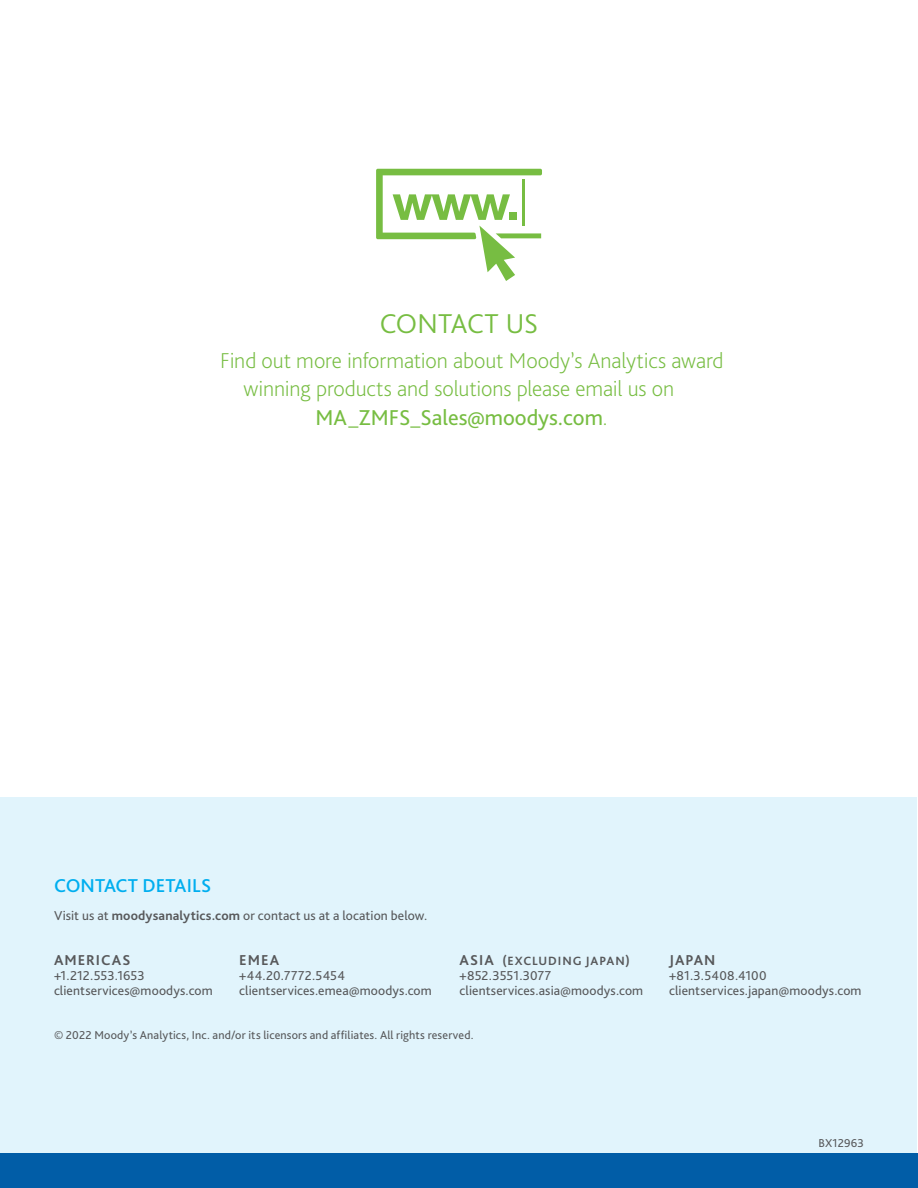
<style>
.page{position:relative;width:918px;height:1188px;background:#fff}
.page>*{position:absolute;margin:0;border:0;box-sizing:border-box;transform-origin:0 0}
.CTA_url{font:300 28.5px "Bliss Pro";letter-spacing:-.005em;color:#77bd42}
.CTA_url-2{font:200 22.5px "Bliss Pro";letter-spacing:-.005em;color:#77bd42}
.CTA_url-3{font:22.5px "Bliss Pro";color:#77bd42}
.contact_us_title{font:500 19.5px "Bliss Pro";letter-spacing:.005em;color:#00aeef}
.contact_country{font:700 15px "Bliss Pro";letter-spacing:.065em;color:#57585a}
.contact_method{font:13.5px "Bliss Pro";letter-spacing:.01em;color:#57585a}
.contact_text{font:13.5px "Bliss Pro";letter-spacing:.005em;color:#57585a}
.contact_country-2{font:700 12.6px "Bliss Pro";letter-spacing:.07em;color:#57585a}
.legal{font:12px "Bliss Pro";letter-spacing:.015em;color:#57585a}
.s1{font-weight:200}
.s2{font-weight:700}
.s3{font-size:15px}
</style>
<div class="page">
<div style="left:1px;top:798px;width:916px;height:390px;background:#e1f4fc"></div>
<svg style="left:376px;top:169px;width:166px;height:112px"></svg>
<div style="left:509px;top:212px;width:8px;height:8px;background:#77bd42"></div>
<div style="left:0;top:1153px;width:918px;height:35px;background:#015da7"></div>
<p class="CTA_url" style="left:380px;top:305px;width:160px">CONTACT US</p>
<p class="CTA_url-2" style="left:220px;top:346px;width:505px">Find out more information about Moody’s Analytics award</p>
<p class="CTA_url-2" style="left:244px;top:375px;width:432px">winning products and solutions please email us on</p>
<p class="CTA_url-3" style="left:316px;top:403px;width:294px">MA_ZMFS_Sales@moodys.com<span class="s1">.</span></p>
<p class="contact_us_title" style="left:54px;top:873px;width:159px">CONTACT DETAILS</p>
<p class="contact_text" style="left:54px;top:908px;width:375px">Visit us at <span class="s2">moodysanalytics.com</span> or contact us at a location below.</p>
<p class="contact_country" style="left:54px;top:951px;width:78px">AMERICAS</p>
<p class="contact_method" style="left:54px;top:967px;width:92px">+1.212.553.1653</p>
<p class="contact_method" style="left:54px;top:982px;width:160px">clientservices@moodys.com</p>
<p class="contact_country" style="left:239px;top:951px;width:42px">EMEA</p>
<p class="contact_method" style="left:239px;top:967px;width:107px">+44.20.7772.5454</p>
<p class="contact_method" style="left:239px;top:982px;width:194px">clientservices.emea@moodys.com</p>
<p class="contact_country-2" style="left:460px;top:953px;width:172px"><span class="s3">ASIA</span> (EXCLUDING JAPAN)</p>
<p class="contact_method" style="left:460px;top:967px;width:93px">+852.3551.3077</p>
<p class="contact_method" style="left:460px;top:982px;width:185px">clientservices.asia@moodys.com</p>
<p class="legal" style="left:54px;top:1028px;width:421px">© 2022 Moody’s Analytics, Inc. and/or its licensors and affiliates. All rights reserved.</p>
<p class="contact_country" style="left:669px;top:951px;width:48px">JAPAN</p>
<p class="contact_method" style="left:669px;top:967px;width:99px">+81.3.5408.4100</p>
<p class="contact_method" style="left:669px;top:982px;width:194px">clientservices.japan@moodys.com</p>
<p class="legal" style="left:819px;top:1135px;width:47px">BX12963</p>
</div>
